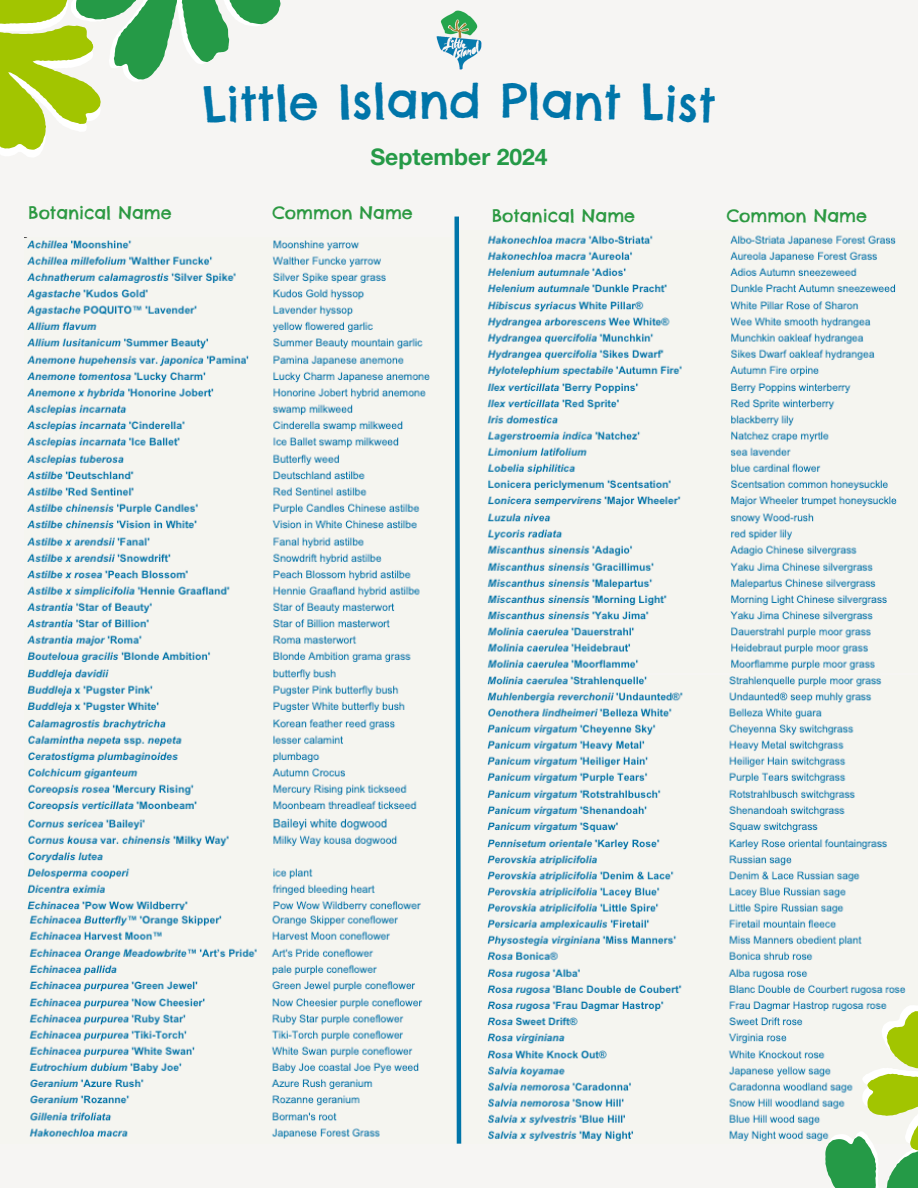
<style>
.page{position:relative;width:918px;height:1188px;background:#f6f5f3}
.page>*{position:absolute;margin:0;border:0;box-sizing:border-box;transform-origin:0 0}
.t1{font:47.4px "Chelsea Market";color:#0075a9}
.t2{font:700 22.95px "Helvetica Neue LT Std";color:#259a47}
.t3{font:17.4px "Chelsea Market";color:#2c9942}
</style>
<div class="page">
<img style="left:436px;top:10px;width:46px;height:60px">
<svg style="left:0;top:0;width:281px;height:157px"></svg>
<img style="left:25px;top:237px;width:405px;height:673px">
<img style="left:29px;top:915px;width:393px;height:224px">
<img style="left:487px;top:235px;width:410px;height:435px">
<svg style="left:454px;top:216px;width:8px;height:928px"></svg>
<img style="left:487px;top:676px;width:400px;height:466px">
<svg style="left:742px;top:946px;width:176px;height:242px"></svg>
<h1 class="t1" style="left:202px;top:75px;width:87px;rotate:-2deg">Littl</h1>
<p class="t1" style="left:288px;top:72px;width:99px;rotate:-1deg">e Isl</p>
<p class="t1" style="left:387px;top:70px;width:142px">and P</p>
<h1 class="t1" style="left:528px;top:70px;width:95px;rotate:1deg">lant</h1>
<h1 class="t1" style="left:642px;top:73px;width:76px;rotate:2deg">List</h1>
<h2 class="t2" style="left:370px;top:149px;width:179px">September 2024</h2>
<p class="t3" style="left:28px;top:201px;width:145px">Botanical Name</p>
<p class="t3" style="left:273px;top:201px;width:142px">Common Name</p>
<p class="t3" style="left:492px;top:204px;width:145px">Botanical Name</p>
<p class="t3" style="left:727px;top:204px;width:142px">Common Name</p>
</div>
